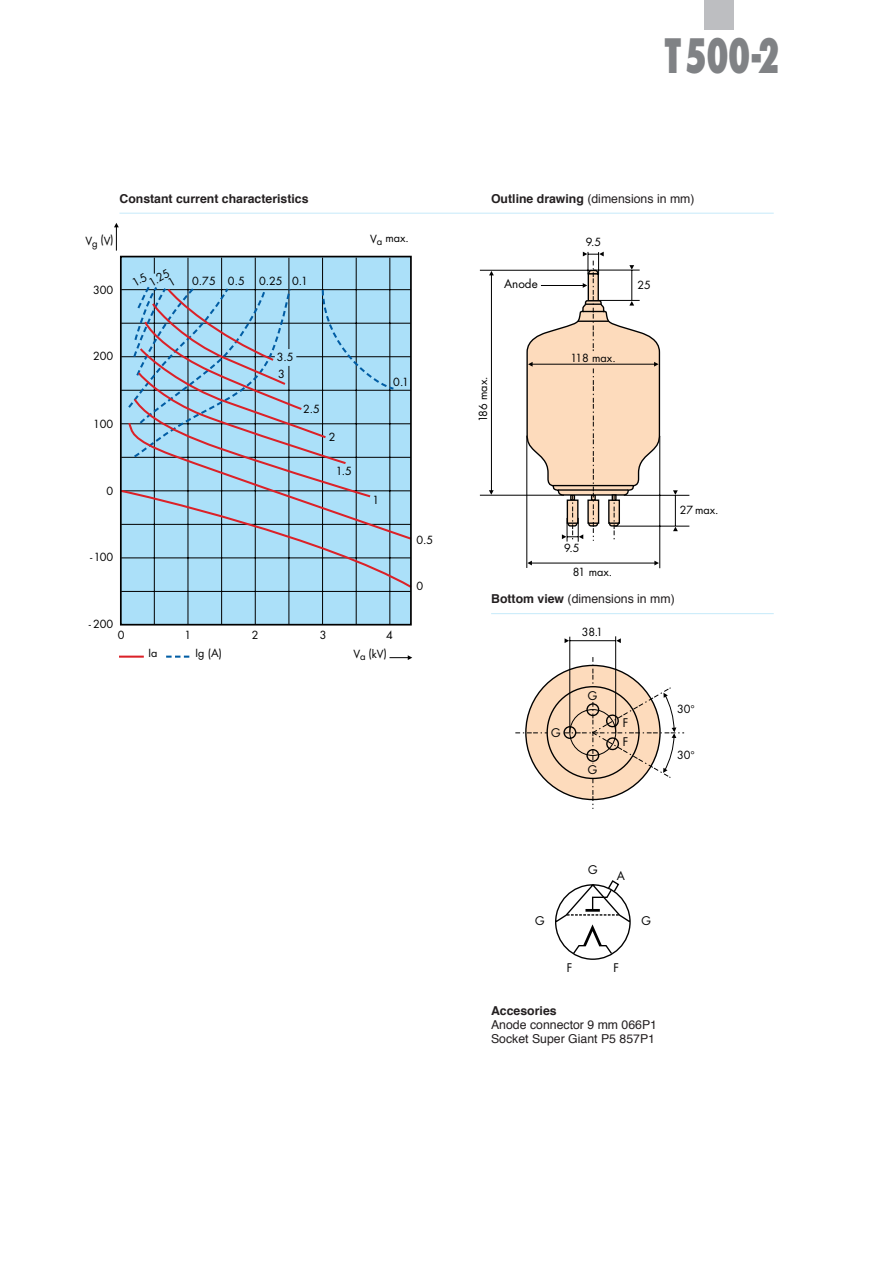
<style>
.page{position:relative;width:893px;height:1263px;background:#fff}
.page>*{position:absolute;margin:0;border:0;box-sizing:border-box;transform-origin:0 0}
.t1{font:800 condensed 46.05px "Futura";color:#808285;scale:.8 1}
.t2{font:12.3px/13.6px "Helvetica";color:#231f20}
.t3{font:700 12.3px "Helvetica";color:#231f20}
.t4{font:11.55px/19.8px "Futura";color:#000}
.t5{font:10.95px/23.9px "Futura";color:#000}
.s1{font-weight:700}
</style>
<div class="page">
<div style="left:704px;top:0;width:29px;height:29px;background:#bdbec1"></div>
<hr style="left:480px;top:495px;width:84px;height:1px;background:#000">
<hr style="left:491px;top:274px;width:1px;height:217px;background:#000">
<hr style="left:480px;top:270px;width:111px;height:1px;background:#000">
<hr style="left:623px;top:495px;width:66px;height:1px;background:#000">
<hr style="left:614px;top:526px;width:75px;height:1px;background:#000">
<svg style="left:489px;top:490px;width:4px;height:5px"></svg>
<svg style="left:515px;top:252px;width:169px;height:708px"></svg>
<div style="left:121px;top:257px;width:290px;height:368px;background:#abe0f9"></div>
<hr style="left:389px;top:258px;width:1px;height:367px;background:#000">
<hr style="left:356px;top:258px;width:1px;height:367px;background:#000">
<hr style="left:322px;top:258px;width:1px;height:367px;background:#000">
<hr style="left:288px;top:366px;width:1px;height:259px;background:#000">
<hr style="left:255px;top:258px;width:1px;height:367px;background:#000">
<hr style="left:221px;top:258px;width:1px;height:367px;background:#000">
<hr style="left:188px;top:258px;width:1px;height:367px;background:#000">
<hr style="left:154px;top:290px;width:1px;height:335px;background:#000">
<hr style="left:121px;top:591px;width:290px;height:1px;background:#000">
<svg style="left:389px;top:655px;width:23px;height:5px"></svg>
<svg style="left:114px;top:223px;width:5px;height:28px"></svg>
<hr style="left:119px;top:656px;width:25px;height:2px;background:#db2128">
<svg style="left:166px;top:656px;width:24px;height:2px"></svg>
<hr style="left:288px;top:258px;width:1px;height:91px;background:#000">
<svg style="left:154px;top:259px;width:1px;height:15px"></svg>
<svg style="left:123px;top:287px;width:286px;height:303px"></svg>
<div style="left:120px;top:256px;width:292px;height:370px;border:2px solid #000"></div>
<hr style="left:119px;top:213px;width:654px;height:1px;background:#c6eafa">
<hr style="left:491px;top:613px;width:282px;height:1px;background:#c6eafa">
<h1 class="t1" style="left:664px;top:36px;width:146px">T500-2</h1>
<p class="t3" style="left:119px;top:193px;width:191px">Constant current characteristics</p>
<p class="t2" style="left:491px;top:193px;width:205px"><span class="s1">Outline drawing</span> (dimensions in mm)</p>
<p class="t5" style="left:85px;top:229px;width:30px">V<sub>g</sub> (V)</p>
<p class="t5" style="left:370px;top:227px;width:40px">V<sub>a</sub> max.</p>
<p class="t5" style="left:93px;top:279px;width:22px">300</p>
<p class="t5" style="left:144px;top:273px;width:24px;line-height:8.2px;text-indent:-15px;rotate:-30deg">1.5<br>1.25</p>
<p class="t5" style="left:192px;top:270px;width:54px">0.75 0.5</p>
<p class="t5" style="left:259px;top:270px;width:50px">0.25 0.1</p>
<p class="t5" style="left:93px;top:345px;width:22px">200</p>
<p class="t5" style="left:93px;top:413px;width:22px">100</p>
<p class="t5" style="left:107px;top:480px;width:8px">0</p>
<p class="t5" style="left:277px;top:346px;width:18px">3.5</p>
<p class="t5" style="left:278px;top:363px;width:8px">3</p>
<p class="t5" style="left:303px;top:398px;width:18px">2.5</p>
<p class="t5" style="left:329px;top:426px;width:8px">2</p>
<p class="t5" style="left:336px;top:460px;width:17px">1.5</p>
<p class="t5" style="left:393px;top:371px;width:17px">0.1</p>
<p class="t5" style="left:372px;top:489px;width:8px">1</p>
<p class="t5" style="left:90px;top:546px;width:25px">- 100</p>
<p class="t5" style="left:89px;top:613px;width:26px">- 200</p>
<p class="t5" style="left:118px;top:624px;width:8px">0</p>
<p class="t5" style="left:184px;top:624px;width:8px">1</p>
<p class="t5" style="left:252px;top:624px;width:8px">2</p>
<p class="t5" style="left:320px;top:624px;width:8px">3</p>
<p class="t5" style="left:386px;top:624px;width:8px">4</p>
<p class="t5" style="left:196px;top:642px;width:28px">Ig (A)</p>
<p class="t5" style="left:148px;top:642px;width:10px">Ia</p>
<p class="t5" style="left:353px;top:643px;width:35px">V<sub>a</sub> (kV)</p>
<p class="t5" style="left:416px;top:529px;width:18px">0.5</p>
<p class="t5" style="left:416px;top:575px;width:8px">0</p>
<p class="t4" style="left:504px;top:275px;width:35px">Anode</p>
<p class="t5" style="left:472px;top:422px;width:47px;rotate:-90deg">186 max.</p>
<p class="t5" style="left:585px;top:231px;width:17px">9.5</p>
<p class="t5" style="left:637px;top:274px;width:15px">25</p>
<p class="t5" style="left:570px;top:347px;width:47px">118 max.</p>
<p class="t5" style="left:573px;top:537px;width:41px;text-indent:-9px">9.5<br>81 max.</p>
<p class="t5" style="left:679px;top:499px;width:40px">27 max.</p>
<p class="t2" style="left:491px;top:593px;width:185px"><span class="s1">Bottom view</span> (dimensions in mm)</p>
<p class="t5" style="left:581px;top:621px;width:23px">38.1</p>
<p class="t4" style="left:551px;top:723px;width:11px">G</p>
<p class="t4" style="left:588px;top:686px;width:11px">G</p>
<p class="t4" style="left:588px;top:761px;width:11px">G</p>
<p class="t4" style="left:623px;top:714px;width:7px">F<br>F</p>
<p class="t5" style="left:677px;top:698px;width:15px">30</p>
<p class="t5" style="left:677px;top:744px;width:15px">30</p>
<p class="t4" style="left:535px;top:912px;width:11px">G</p>
<p class="t4" style="left:588px;top:861px;width:11px">G</p>
<p class="t4" style="left:617px;top:867px;width:10px">A</p>
<p class="t4" style="left:566px;top:959px;width:7px">F</p>
<p class="t4" style="left:613px;top:959px;width:7px">F</p>
<p class="t4" style="left:641px;top:912px;width:11px">G</p>
<p class="t3" style="left:491px;top:1006px;width:67px">Accesories</p>
<p class="t2" style="left:491px;top:1019px;width:167px">Anode connector 9 mm 066P1<br>Socket Super Giant P5 857P1</p>
</div>
